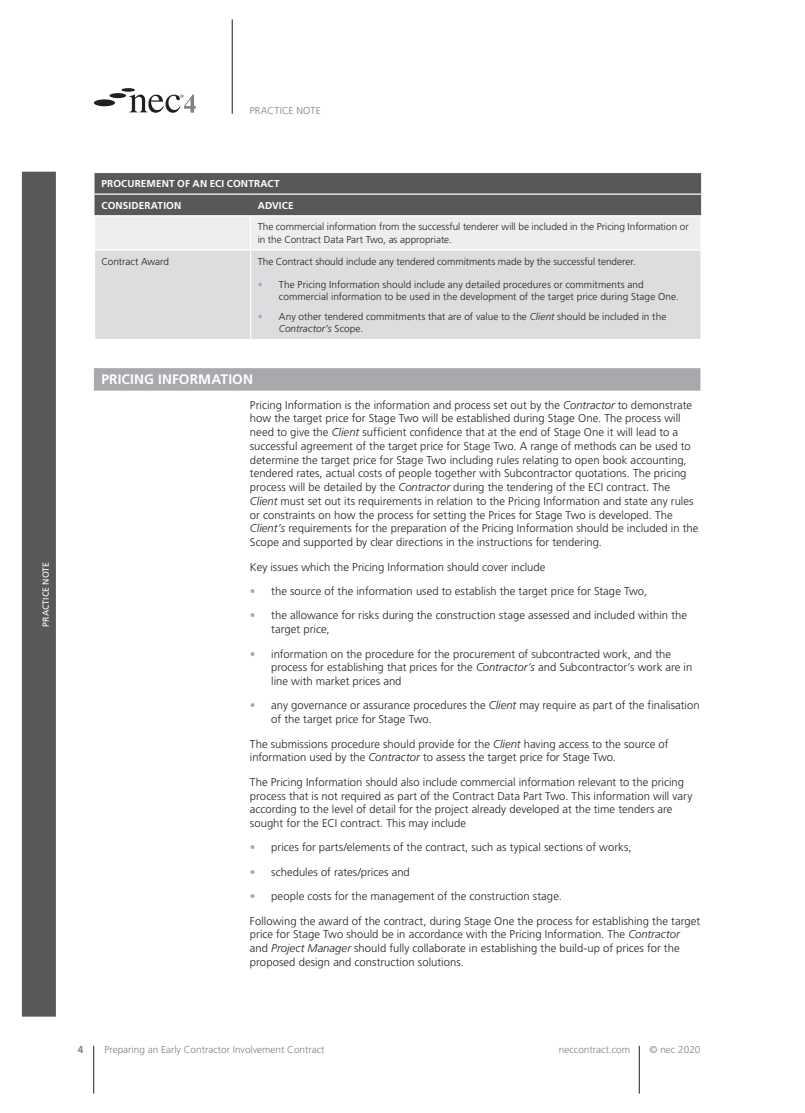
<style>
.page{position:relative;width:805px;height:1113px;background:#fff}
.page>*{position:absolute;margin:0;border:0;box-sizing:border-box;transform-origin:0 0}
.t1{font:700 13.75px "Frutiger";letter-spacing:.01em;color:#fff}
.t2{font:300 11.25px/13.8px "Frutiger";letter-spacing:.005em;color:#231f20}
.t3{font:300 10px/12.5px "Frutiger";color:#231f20}
.t4{font:300 10px "Frutiger";color:#808285}
.t5{font:700 10px/21.6px "Frutiger";letter-spacing:.01em;color:#fff}
.t6{font:300 10px "Frutiger";letter-spacing:.02em;color:#808285}
.t7{font:700 10px "Frutiger";color:#808285}
.t8{font:8.75px "Frutiger";color:#fff}
.s1{color:#a8a9ad}
.s2{font-style:italic}
</style>
<div class="page">
<hr style="left:93px;top:1045px;width:1px;height:48px;background:#231f20">
<hr style="left:232px;top:19px;width:1px;height:95px;background:#231f20">
<div style="left:21px;top:170px;width:36px;height:847px;background:#57585a"></div>
<div style="left:19px;top:169px;width:39px;height:850px;border:2px solid #fff"></div>
<div style="left:94px;top:99px;width:21px;height:7px;background:#231f20;border-radius:50%"></div>
<div style="left:109px;top:93px;width:17px;height:5px;background:#231f20;border-radius:50%"></div>
<svg style="left:121px;top:88px;width:14px;height:4px"></svg>
<svg style="left:129px;top:94px;width:66px;height:19px"></svg>
<hr style="left:638px;top:1045px;width:1px;height:48px;background:#231f20">
<div style="left:94px;top:368px;width:606px;height:22px;background:#a8a9ad"></div>
<svg style="left:94px;top:173px;width:606px;height:76px;background:#9b9c9d"></svg>
<div style="left:95px;top:251px;width:605px;height:88px;background:#dcdddf"></div>
<hr style="left:94px;top:193px;width:156px;height:2px;background:#fff">
<hr style="left:250px;top:193px;width:450px;height:2px;background:#fff">
<hr style="left:94px;top:215px;width:156px;height:1px;background:#fff">
<hr style="left:250px;top:215px;width:451px;height:1px;background:#fff">
<hr style="left:94px;top:216px;width:1px;height:33px;background:#fff">
<hr style="left:250px;top:216px;width:1px;height:33px;background:#fff">
<hr style="left:250px;top:251px;width:1px;height:88px;background:#fff">
<p class="t8" style="left:41px;top:626px;width:66px;rotate:-90deg">PRACTICE NOTE</p>
<p class="t6" style="left:250px;top:105px;width:72px">PRACTICE NOTE</p>
<p class="t5" style="left:101px;top:173px;width:179px">PROCUREMENT OF AN ECI CONTRACT<br>CONSIDERATION</p>
<p class="t5" style="left:257px;top:194px;width:37px">ADVICE</p>
<p class="t3" style="left:257px;top:221px;width:432px">The commercial information from the successful tenderer will be included in the Pricing Information or in the Contract Data Part Two, as appropriate.</p>
<p class="t3" style="left:101px;top:255px;width:69px">Contract Award</p>
<p class="t3" style="left:257px;top:255px;width:379px">The Contract should include any tendered commitments made by the successful tenderer.</p>
<p class="t3" style="left:279px;top:278px;width:401px;text-indent:-21px"><span class="s1">•</span> The Pricing Information should include any detailed procedures or commitments and commercial information to be used in the development of the target price during Stage One.</p>
<p class="t3" style="left:279px;top:310px;width:388px;text-indent:-21px"><span class="s1">•</span> Any other tendered commitments that are of value to the <span class="s2">Client</span> should be included in the<br><span class="s2">Contractor’s</span> Scope.</p>
<p class="t1" style="left:101px;top:371px;width:153px">PRICING INFORMATION</p>
<p class="t2" style="left:250px;top:398px;width:450px">Pricing Information is the information and process set out by the <span class="s2">Contractor</span> to demonstrate how the target price for Stage Two will be established during Stage One. The process will need to give the <span class="s2">Client</span> sufficient confidence that at the end of Stage One it will lead to a successful agreement of the target price for Stage Two. A range of methods can be used to determine the target price for Stage Two including rules relating to open book accounting, tendered rates, actual costs of people together with Subcontractor quotations. The pricing process will be detailed by the <span class="s2">Contractor</span> during the tendering of the ECI contract. The <span class="s2">Client</span> must set out its requirements in relation to the Pricing Information and state any rules or constraints on how the process for setting the Prices for Stage Two is developed. The <span class="s2">Client’s</span> requirements for the preparation of the Pricing Information should be included in the Scope and supported by clear directions in the instructions for tendering.</p>
<p class="t2" style="left:250px;top:560px;width:297px">Key issues which the Pricing Information should cover include</p>
<p class="t2" style="left:250px;top:584px;width:398px"><span class="s1">•</span> the source of the information used to establish the target price for Stage Two,</p>
<p class="t2" style="left:271px;top:608px;width:417px;text-indent:-21px"><span class="s1">•</span> the allowance for risks during the construction stage assessed and included within the target price,</p>
<p class="t2" style="left:271px;top:646px;width:422px;text-indent:-21px"><span class="s1">•</span> information on the procedure for the procurement of subcontracted work, and the process for establishing that prices for the <span class="s2">Contractor’s</span> and Subcontractor’s work are in line with market prices and</p>
<p class="t2" style="left:271px;top:698px;width:430px;text-indent:-21px"><span class="s1">•</span> any governance or assurance procedures the <span class="s2">Client</span> may require as part of the finalisation of the target price for Stage Two.</p>
<p class="t2" style="left:250px;top:736px;width:420px">The submissions procedure should provide for the <span class="s2">Client</span> having access to the source of information used by the <span class="s2">Contractor</span> to assess the target price for Stage Two.</p>
<p class="t2" style="left:250px;top:775px;width:443px">The Pricing Information should also include commercial information relevant to the pricing process that is not required as part of the Contract Data Part Two. This information will vary according to the level of detail for the project already developed at the time tenders are sought for the ECI contract. This may include</p>
<p class="t2" style="left:250px;top:840px;width:383px"><span class="s1">•</span> prices for parts/elements of the contract, such as typical sections of works,</p>
<p class="t2" style="left:250px;top:865px;width:161px"><span class="s1">•</span> schedules of rates/prices and</p>
<p class="t2" style="left:250px;top:884px;width:451px;line-height:24.4px"><span class="s1">•</span> people costs for the management of the construction stage.<br>Following the award of the contract, during Stage One the process for establishing the target</p>
<p class="t2" style="left:250px;top:927px;width:431px;text-align:justify">price for Stage Two should be in accordance with the Pricing Information. The <span class="s2">Contractor </span>and <span class="s2">Project Manager</span> should fully collaborate in establishing the build-up of prices for the proposed design and construction solutions.</p>
<p class="t7" style="left:78px;top:1043px;width:7px">4</p>
<p class="t4" style="left:104px;top:1044px;width:221px">Preparing an Early Contractor Involvement Contract</p>
<p class="t4" style="left:558px;top:1044px;width:73px">neccontract.com</p>
<p class="t4" style="left:649px;top:1044px;width:52px">© nec 2020</p>
</div>
